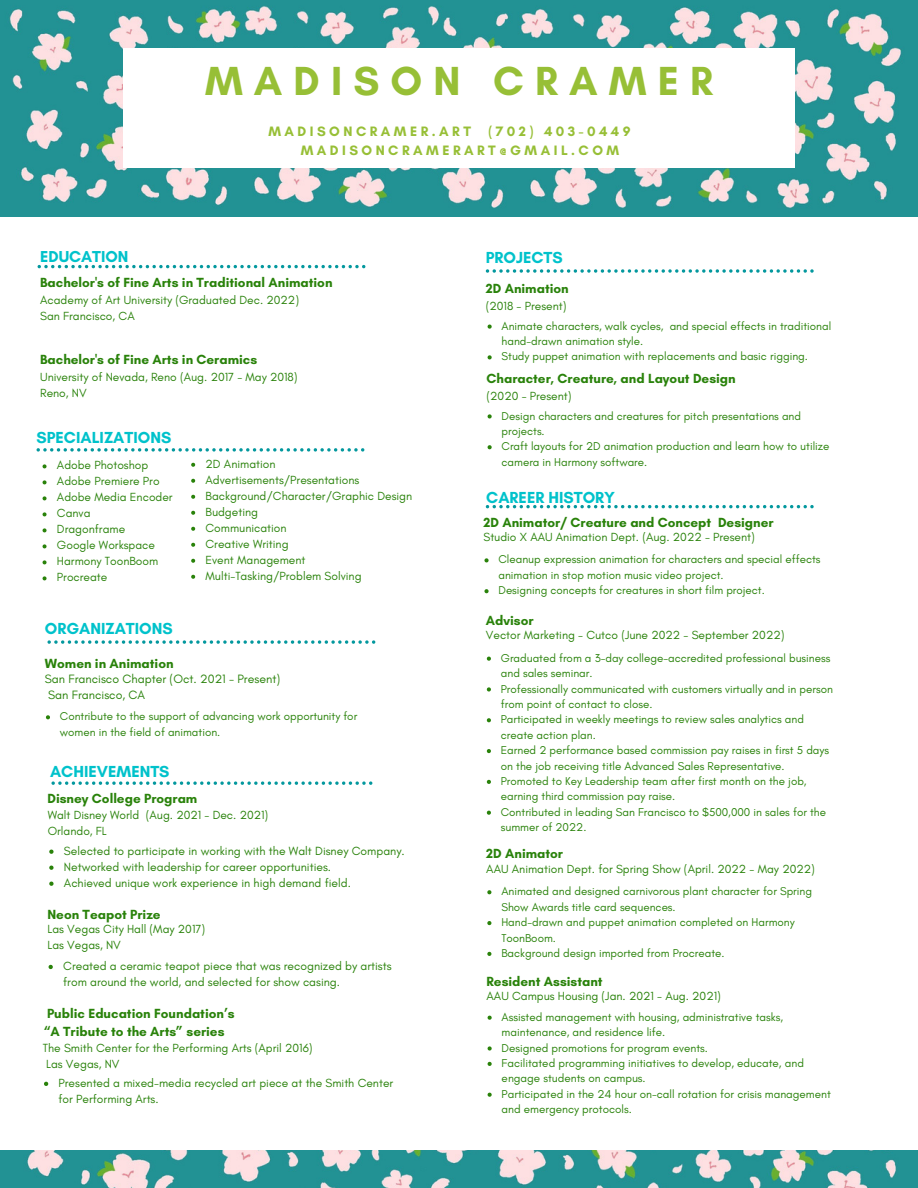
<style>
.page{position:relative;width:918px;height:1188px;background:#fff}
.page>*{position:absolute;margin:0;border:0;box-sizing:border-box;transform-origin:0 0}
.t1{font:700 41.4px "Glacial Indifference";letter-spacing:.27em;color:#97bf36}
.t2{font:700 16.35px "Glacial Indifference";color:#00c2cb}
.t3{font:700 16.2px "Glacial Indifference";color:#00c2cb}
.t4{font:700 13.8px/19.2px "Glacial Indifference";letter-spacing:.25em;color:#97bf36}
.t5{font:700 13.5px/18px "Glacial Indifference";color:#29820a}
.t6{font:12.3px/16.4px "Glacial Indifference";color:#29820a}
.t7{font:12.15px/16px "Glacial Indifference";color:#29820a}
.t8{font:12px/16px "Glacial Indifference";color:#29820a}
.t9{font:11.7px/15.5px "Glacial Indifference";color:#29820a}
.t10{font:11.55px/15.5px "Glacial Indifference";color:#29820a}
</style>
<div class="page">
<img style="left:0;top:0;width:918px;height:216px">
<div style="left:123px;top:49px;width:672px;height:119px;background:#fff"></div>
<svg style="left:43px;top:464px;width:4px;height:4px"></svg>
<svg style="left:43px;top:480px;width:4px;height:4px"></svg>
<svg style="left:43px;top:496px;width:4px;height:4px"></svg>
<svg style="left:43px;top:512px;width:4px;height:4px"></svg>
<svg style="left:43px;top:528px;width:4px;height:4px"></svg>
<svg style="left:43px;top:544px;width:4px;height:4px"></svg>
<svg style="left:43px;top:560px;width:4px;height:4px"></svg>
<svg style="left:43px;top:576px;width:4px;height:4px"></svg>
<svg style="left:51px;top:781px;width:321px;height:4px"></svg>
<svg style="left:47px;top:640px;width:328px;height:4px"></svg>
<svg style="left:38px;top:265px;width:327px;height:3px"></svg>
<svg style="left:37px;top:448px;width:327px;height:4px"></svg>
<svg style="left:486px;top:505px;width:328px;height:3px"></svg>
<svg style="left:486px;top:269px;width:328px;height:4px"></svg>
<img style="left:0;top:1150px;width:918px;height:38px">
<svg style="left:488px;top:1016px;width:4px;height:4px"></svg>
<svg style="left:488px;top:1046px;width:4px;height:5px"></svg>
<svg style="left:488px;top:1062px;width:4px;height:4px"></svg>
<svg style="left:488px;top:1093px;width:4px;height:4px"></svg>
<svg style="left:487px;top:890px;width:4px;height:4px"></svg>
<svg style="left:487px;top:921px;width:4px;height:4px"></svg>
<svg style="left:487px;top:952px;width:4px;height:4px"></svg>
<svg style="left:46px;top:715px;width:4px;height:4px"></svg>
<svg style="left:191px;top:463px;width:4px;height:4px"></svg>
<svg style="left:191px;top:479px;width:4px;height:4px"></svg>
<svg style="left:191px;top:495px;width:4px;height:4px"></svg>
<svg style="left:191px;top:511px;width:4px;height:4px"></svg>
<svg style="left:191px;top:527px;width:4px;height:4px"></svg>
<svg style="left:191px;top:543px;width:4px;height:4px"></svg>
<svg style="left:191px;top:559px;width:4px;height:4px"></svg>
<svg style="left:191px;top:575px;width:4px;height:4px"></svg>
<svg style="left:49px;top:965px;width:4px;height:4px"></svg>
<svg style="left:44px;top:1082px;width:4px;height:4px"></svg>
<svg style="left:488px;top:325px;width:4px;height:4px"></svg>
<svg style="left:488px;top:355px;width:4px;height:4px"></svg>
<svg style="left:488px;top:414px;width:4px;height:5px"></svg>
<svg style="left:488px;top:445px;width:4px;height:4px"></svg>
<svg style="left:49px;top:850px;width:5px;height:4px"></svg>
<svg style="left:49px;top:866px;width:5px;height:4px"></svg>
<svg style="left:49px;top:882px;width:5px;height:4px"></svg>
<svg style="left:487px;top:657px;width:4px;height:4px"></svg>
<svg style="left:487px;top:687px;width:4px;height:5px"></svg>
<svg style="left:487px;top:718px;width:4px;height:4px"></svg>
<svg style="left:487px;top:749px;width:4px;height:4px"></svg>
<svg style="left:487px;top:780px;width:4px;height:4px"></svg>
<svg style="left:487px;top:811px;width:4px;height:4px"></svg>
<svg style="left:484px;top:558px;width:5px;height:4px"></svg>
<svg style="left:484px;top:589px;width:5px;height:4px"></svg>
<h1 class="t1" style="left:205px;top:56px;width:509px">MADISON CRAMER</h1>
<p class="t4" style="left:268px;top:122px;width:204px">MADISONCRAMER.ART</p>
<p class="t4" style="left:301px;top:122px;width:332px;text-indent:188px">(702) 403-0449<br>MADISONCRAMERART@GMAIL.COM</p>
<h3 class="t3" style="left:40px;top:246px;width:90px">EDUCATION</h3>
<p class="t5" style="left:40px;top:274px;width:294px">Bachelor's of Fine Arts in Traditional Animation</p>
<p class="t8" style="left:40px;top:292px;width:260px">Academy of Art University (Graduated Dec. 2022)<br>San Francisco, CA</p>
<p class="t5" style="left:40px;top:351px;width:219px">Bachelor's of Fine Arts in Ceramics</p>
<p class="t8" style="left:40px;top:369px;width:259px">University of Nevada, Reno (Aug. 2017 - May 2018)<br>Reno, NV</p>
<h2 class="t2" style="left:37px;top:428px;width:136px">SPECIALIZATIONS</h2>
<p class="t8" style="left:57px;top:457px;width:117px">Adobe Photoshop<br>Adobe Premiere Pro<br>Adobe Media Encoder<br>Canva<br>Dragonframe<br>Google Workspace<br>Harmony ToonBoom<br>Procreate</p>
<p class="t8" style="left:206px;top:456px;width:208px">2D Animation<br>Advertisements/Presentations<br>Background/Character/Graphic Design<br>Budgeting<br>Communication<br>Creative Writing<br>Event Management<br>Multi-Tasking/Problem Solving</p>
<h2 class="t2" style="left:45px;top:619px;width:129px">ORGANIZATIONS</h2>
<p class="t5" style="left:45px;top:654px;width:130px">Women in Animation</p>
<p class="t6" style="left:45px;top:670px;width:237px">San Francisco Chapter (Oct. 2021 - Present)<br>San Francisco, CA</p>
<p class="t10" style="left:60px;top:709px;width:299px">Contribute to the support of advancing work opportunity for women in the field of animation.</p>
<h2 class="t2" style="left:50px;top:762px;width:121px">ACHIEVEMENTS</h2>
<p class="t5" style="left:47px;top:789px;width:151px">Disney College Program</p>
<p class="t8" style="left:48px;top:807px;width:222px">Walt Disney World (Aug. 2021 - Dec. 2021)<br>Orlando, FL</p>
<p class="t7" style="left:64px;top:843px;width:342px">Selected to participate in working with the Walt Disney Company.<br>Networked with leadership for career opportunities.<br>Achieved unique work experience in high demand field.</p>
<p class="t5" style="left:47px;top:905px;width:115px">Neon Teapot Prize</p>
<p class="t7" style="left:63px;top:958px;width:330px">Created a ceramic teapot piece that was recognized by artists from around the world, and selected for show casing.</p>
<p class="t8" style="left:47px;top:921px;width:159px">Las Vegas City Hall (May 2017)<br>Las Vegas, NV</p>
<p class="t5" style="left:44px;top:1005px;width:192px">Public Education Foundation’s “A Tribute to the Arts” series</p>
<p class="t8" style="left:43px;top:1040px;width:271px">The Smith Center for the Performing Arts (April 2016)<br>Las Vegas, NV</p>
<p class="t8" style="left:59px;top:1075px;width:336px">Presented a mixed-media recycled art piece at the Smith Center for Performing Arts.</p>
<h2 class="t2" style="left:486px;top:247px;width:78px">PROJECTS</h2>
<p class="t5" style="left:486px;top:279px;width:84px">2D Animation</p>
<p class="t8" style="left:486px;top:298px;width:82px">(2018 - Present)</p>
<p class="t10" style="left:502px;top:318px;width:331px">Animate characters, walk cycles, and special effects in traditional hand-drawn animation style.<br>Study puppet animation with replacements and basic rigging.</p>
<p class="t5" style="left:487px;top:369px;width:251px">Character, Creature, and Layout Design</p>
<p class="t8" style="left:487px;top:388px;width:87px">(2020 - Present)</p>
<p class="t10" style="left:502px;top:408px;width:329px">Design characters and creatures for pitch presentations and projects.<br>Craft layouts for 2D animation production and learn how to utilize camera in Harmony software.</p>
<h2 class="t2" style="left:486px;top:487px;width:130px">CAREER HISTORY</h2>
<p class="t5" style="left:483px;top:513px;width:292px">2D Animator/ Creature and Concept Designer</p>
<p class="t8" style="left:483px;top:529px;width:273px">Studio X AAU Animation Dept. (Aug. 2022 - Present)</p>
<p class="t10" style="left:499px;top:552px;width:323px">Cleanup expression animation for characters and special effects animation in stop motion music video project.<br>Designing concepts for creatures in short film project.</p>
<p class="t5" style="left:486px;top:611px;width:49px">Advisor</p>
<p class="t8" style="left:486px;top:627px;width:300px">Vector Marketing - Cutco (June 2022 - September 2022)</p>
<p class="t10" style="left:501px;top:650px;width:334px">Graduated from a 3-day college-accredited professional business and sales seminar.<br>Professionally communicated with customers virtually and in person from point of contact to close.<br>Participated in weekly meetings to review sales analytics and create action plan.<br>Earned 2 performance based commission pay raises in first 5 days on the job receiving title Advanced Sales Representative.<br>Promoted to Key Leadership team after first month on the job, earning third commission pay raise.<br>Contributed in leading San Francisco to $500,000 in sales for the summer of 2022.</p>
<p class="t5" style="left:486px;top:845px;width:78px">2D Animator</p>
<p class="t8" style="left:486px;top:861px;width:330px">AAU Animation Dept. for Spring Show (April. 2022 - May 2022)</p>
<p class="t10" style="left:501px;top:884px;width:312px">Animated and designed carnivorous plant character for Spring Show Awards title card sequences.<br>Hand-drawn and puppet animation completed on Harmony ToonBoom.<br>Background design imported from Procreate.</p>
<p class="t5" style="left:487px;top:972px;width:118px">Resident Assistant</p>
<p class="t9" style="left:502px;top:1009px;width:331px">Assisted management with housing, administrative tasks, maintenance, and residence life.<br>Designed promotions for program events.<br>Facilitated programming initiatives to develop, educate, and engage students on campus.<br>Participated in the 24 hour on-call rotation for crisis management and emergency protocols.</p>
<p class="t8" style="left:487px;top:988px;width:236px">AAU Campus Housing (Jan. 2021 - Aug. 2021)</p>
</div>
